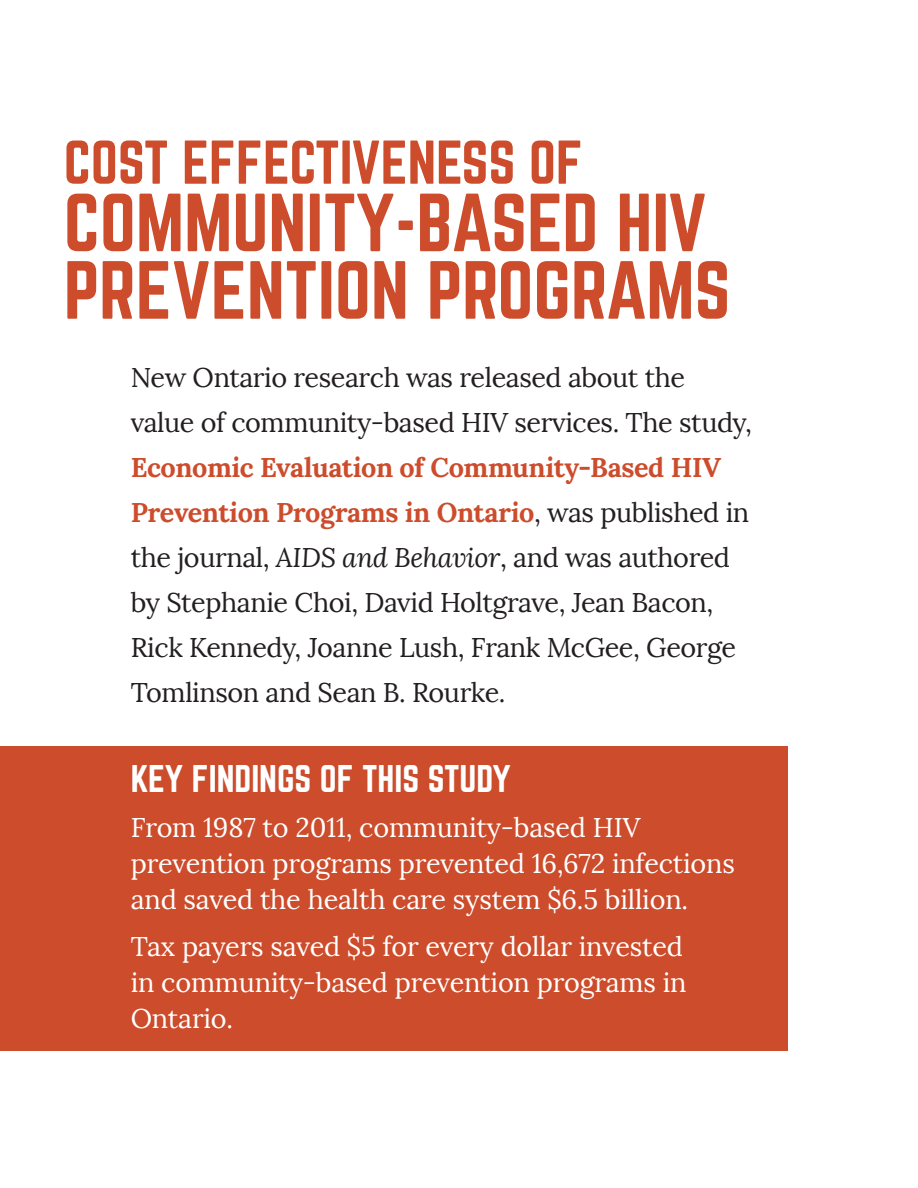
<style>
.page{position:relative;width:918px;height:1188px;background:#fff}
.page>*{position:absolute;margin:0;border:0;box-sizing:border-box;transform-origin:0 0}
.title_large{font:72px/67.5px "Norwester";color:#cc4c2b}
.title_30{font:54px "Norwester";color:#cc4c2b}
.heading_2_-_key_find{font:33.75px "Norwester";color:#fff}
.cover_body{font:27px/45px "Lora";letter-spacing:-.015em;color:#231f20}
.cover_body-2{font:27px/36px "Lora";letter-spacing:-.005em;color:#fff}
.s1{font-weight:700;color:#cc4c2b}
.s2{font-style:italic}
</style>
<div class="page">
<div style="left:0;top:747px;width:787px;height:304px;background:#cc4c2b"></div>
<p class="title_30" style="left:64px;top:136px;width:521px">COST EFFECTIVENESS OF</p>
<p class="title_large" style="left:64px;top:192px;width:668px">COMMUNITY-BASED HIV<br>PREVENTION PROGRAMS</p>
<p class="cover_body" style="left:131px;top:355px;width:623px">New Ontario research was released about the value of community-based HIV services. The study, <span class="s1">Economic Evaluation of Community-Based HIV Prevention Programs in Ontario</span>, was published in the journal, <span class="s2">AIDS and Behavior</span>, and was authored by Stephanie Choi, David Holtgrave, Jean Bacon, Rick Kennedy, Joanne Lush, Frank McGee, George Tomlinson and Sean B. Rourke.</p>
<p class="heading_2_-_key_find" style="left:131px;top:762px;width:382px">KEY FINDINGS OF THIS STUDY</p>
<p class="cover_body-2" style="left:131px;top:809px;width:606px">From 1987 to 2011, community-based HIV prevention programs prevented 16,672 infections and saved the health care system $6.5 billion.</p>
<p class="cover_body-2" style="left:131px;top:928px;width:557px">Tax payers saved $5 for every dollar invested in community-based prevention programs in<br>Ontario.</p>
</div>
